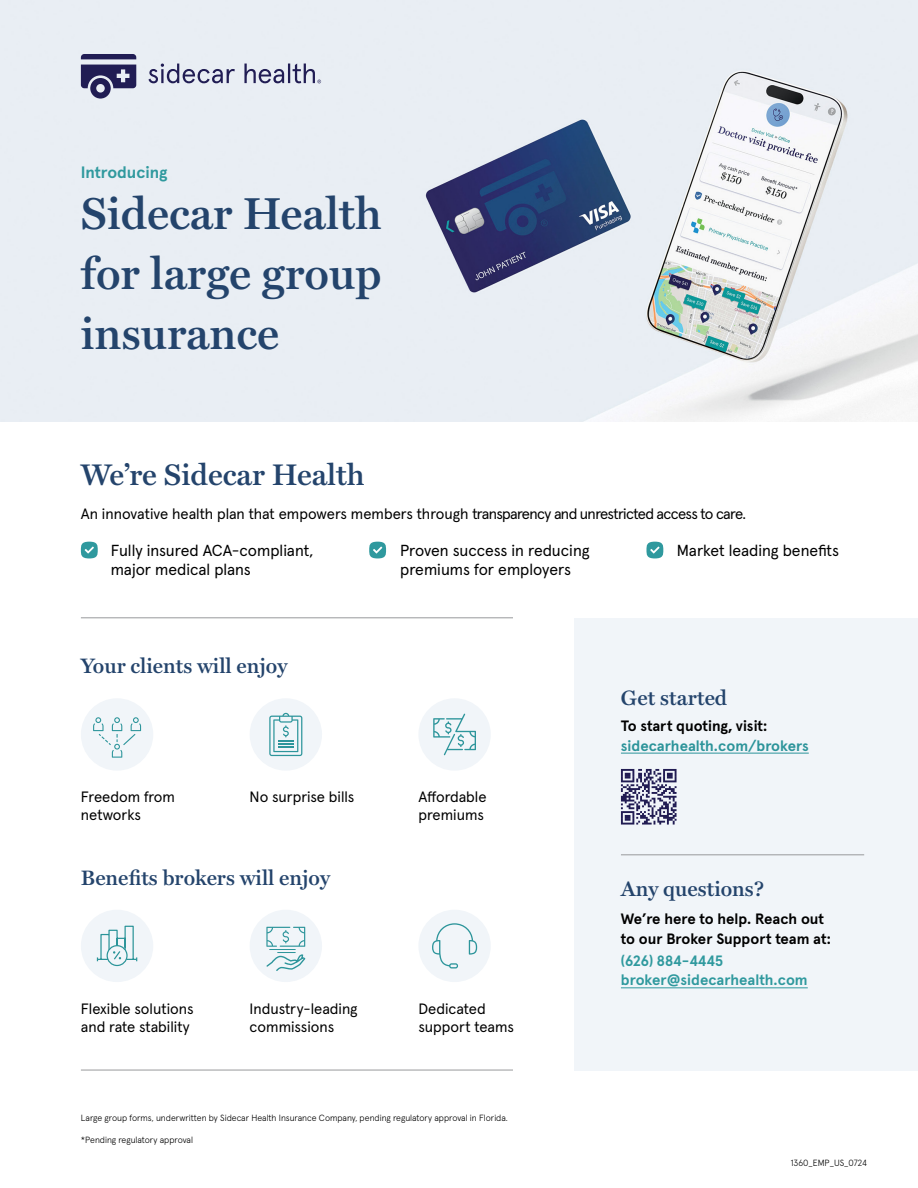
<style>
.page{position:relative;width:918px;height:1188px;background:#fff}
.page>*{position:absolute;margin:0;border:0;box-sizing:border-box;transform-origin:0 0}
.t1{font:600 45px/60px "Miller Text";color:#24446c;text-align:justify}
.t2{font:600 30px "Miller Text";color:#24446c}
.t3{font:600 21px "Miller Text";color:#24446c}
.t4{font:700 16.5px "Apercu Pro";letter-spacing:-.005em;color:#2f999e}
.t5{font:16.05px/19.2px "Apercu Pro";color:#000}
.t6{font:15px/18px "Apercu Pro";color:#000}
.t7{font:700 15px/19.5px "Apercu Pro";color:#000}
.t8{font:700 15px/19.5px "Apercu Pro";color:#2f999e}
.t9{font:700 15px "Apercu Pro";color:#2c949a}
.t10{font:300 9px "Apercu Pro";color:#000}
</style>
<div class="page">
<img style="left:0;top:0;width:918px;height:421px">
<svg style="left:148px;top:64px;width:173px;height:19px;background:#afb2c6"></svg>
<svg style="left:81px;top:54px;width:55px;height:45px;background:#6e6d91"></svg>
<hr style="left:81px;top:618px;width:432px;height:1px;background:#98999c">
<hr style="left:81px;top:1070px;width:432px;height:1px;background:#98999c">
<div style="left:574px;top:618px;width:344px;height:452px;background:#f1f5f9"></div>
<hr style="left:621px;top:855px;width:243px;height:1px;background:#98999c">
<hr style="left:621px;top:987px;width:187px;height:1px;background:#2f999e">
<hr style="left:621px;top:753px;width:188px;height:1px;background:#2c949a">
<svg style="left:621px;top:769px;width:56px;height:56px"></svg>
<div style="left:81px;top:910px;width:72px;height:72px;background:#f1f5f9;border-radius:50%"></div>
<div style="left:81px;top:698px;width:72px;height:73px;background:#f1f5f9;border-radius:50%"></div>
<div style="left:250px;top:910px;width:72px;height:72px;background:#f1f5f9;border-radius:50%"></div>
<div style="left:250px;top:698px;width:72px;height:73px;background:#f1f5f9;border-radius:50%"></div>
<div style="left:418px;top:910px;width:73px;height:72px;background:#f1f5f9;border-radius:50%"></div>
<div style="left:418px;top:698px;width:73px;height:73px;background:#f1f5f9;border-radius:50%"></div>
<svg style="left:93px;top:717px;width:48px;height:41px"></svg>
<svg style="left:269px;top:713px;width:33px;height:43px"></svg>
<svg style="left:433px;top:714px;width:43px;height:41px"></svg>
<svg style="left:96px;top:925px;width:42px;height:36px"></svg>
<div style="left:107px;top:945px;width:21px;height:21px;border:1px solid #2b9499;border-radius:50%"></div>
<svg style="left:266px;top:927px;width:39px;height:44px"></svg>
<svg style="left:432px;top:923px;width:45px;height:46px"></svg>
<svg style="left:81px;top:542px;width:17px;height:16px"></svg>
<svg style="left:369px;top:542px;width:17px;height:16px"></svg>
<svg style="left:646px;top:542px;width:17px;height:16px"></svg>
<p class="t4" style="left:81px;top:159px;width:88px">Introducing</p>
<h1 class="t1" style="left:81px;top:180px;width:303px">Sidecar Health for large group insurance</h1>
<h2 class="t2" style="left:81px;top:451px;width:285px">We’re Sidecar Health</h2>
<p class="t6" style="left:81px;top:504px;width:667px">An innovative health plan that empowers members through transparency and unrestricted access to care.</p>
<p class="t5" style="left:111px;top:540px;width:204px">Fully insured ACA-compliant, major medical plans</p>
<p class="t5" style="left:400px;top:540px;width:191px">Proven success in reducing premiums for employers</p>
<p class="t5" style="left:677px;top:540px;width:164px">Market leading benefits</p>
<h3 class="t3" style="left:81px;top:649px;width:208px">Your clients will enjoy</h3>
<p class="t6" style="left:81px;top:787px;width:96px">Freedom from networks</p>
<p class="t6" style="left:250px;top:787px;width:106px">No surprise bills</p>
<h3 class="t3" style="left:81px;top:861px;width:251px">Benefits brokers will enjoy</h3>
<p class="t6" style="left:81px;top:999px;width:114px">Flexible solutions and rate stability</p>
<p class="t6" style="left:250px;top:998px;width:109px">Industry-leading commissions</p>
<p class="t6" style="left:418px;top:787px;width:70px">Affordable premiums</p>
<p class="t6" style="left:418px;top:999px;width:97px">Dedicated support teams</p>
<p class="t10" style="left:81px;top:1111px;width:428px">Large group forms, underwritten by Sidecar Health Insurance Company, pending regulatory approval in Florida.</p>
<p class="t10" style="left:81px;top:1133px;width:114px">*Pending regulatory approval</p>
<h3 class="t3" style="left:621px;top:681px;width:108px">Get started</h3>
<p class="t7" style="left:621px;top:715px;width:148px">To start quoting, visit:</p>
<p class="t9" style="left:621px;top:734px;width:189px">sidecarhealth.com/brokers</p>
<h3 class="t3" style="left:621px;top:872px;width:145px">Any questions?</h3>
<p class="t7" style="left:621px;top:908px;width:211px">We’re here to help. Reach out to our Broker Support team at:</p>
<p class="t8" style="left:621px;top:950px;width:188px">(626) 884-4445 broker@sidecarhealth.com</p>
<p class="t10" style="left:791px;top:1155px;width:78px">1360_EMP_US_0724</p>
</div>
